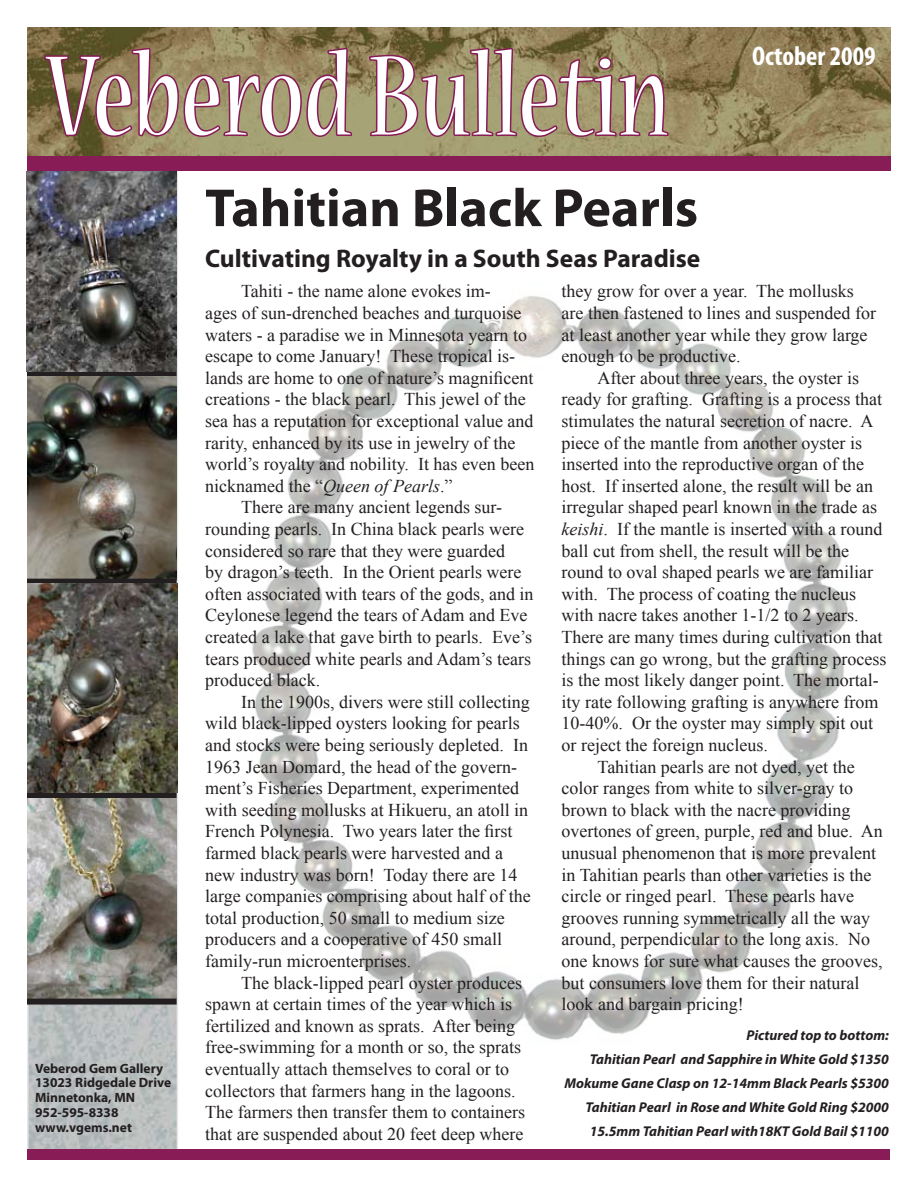
<style>
.page{position:relative;width:918px;height:1188px;background:#fff}
.page>*{position:absolute;margin:0;border:0;box-sizing:border-box;transform-origin:0 0}
.t1{font:condensed 126px "Nueva Std";color:#fff}
.t2{font:700 54px "Myriad Pro";color:#231f20}
.t3{font:700 condensed 27px "Myriad Pro";color:#fff}
.t4{font:700 25.5px "Myriad Pro";color:#231f20}
.t5{font:18px/21.6px "Times New Roman";color:#231f20}
.t6{font:italic 700 14.25px/24px "Myriad Pro";color:#231f20;text-align:right}
.t7{font:700 13.5px/15px "Myriad Pro";color:#231f20}
.s1{font-style:italic}
</style>
<div class="page">
<img style="left:252px;top:296px;width:596px;height:744px">
<img style="left:30px;top:1005px;width:145px;height:145px">
<img style="left:28px;top:28px;width:862px;height:128px">
<div style="left:27px;top:156px;width:863px;height:15px;background:#871c57"></div>
<svg style="left:43px;top:47px;width:311px;height:91px;background:#906e5c"></svg>
<svg style="left:368px;top:47px;width:302px;height:91px;background:#967563"></svg>
<div style="left:28px;top:1150px;width:862px;height:10px;background:#871c57"></div>
<div style="left:27px;top:371px;width:150px;height:6px;background:#231f20"></div>
<img style="left:27px;top:171px;width:150px;height:201px">
<img style="left:27px;top:798px;width:149px;height:201px">
<img style="left:27px;top:377px;width:150px;height:202px">
<svg style="left:27px;top:579px;width:150px;height:5px"></svg>
<div style="left:27px;top:792px;width:150px;height:6px;background:#231f20"></div>
<div style="left:27px;top:999px;width:150px;height:6px;background:#231f20"></div>
<img style="left:27px;top:584px;width:150px;height:208px">
<h1 class="t1" style="left:46px;top:40px;width:625px">Veberod Bulletin</h1>
<h3 class="t3" style="left:752px;top:39px;width:125px">October 2009</h3>
<p class="t7" style="left:35px;top:1060px;width:138px">Veberod Gem Gallery<br>13023 Ridgedale Drive<br>Minnetonka, MN<br>952-595-8338 www.vgems.net</p>
<h2 class="t2" style="left:205px;top:173px;width:494px">Tahitian Black Pearls</h2>
<h3 class="t4" style="left:205px;top:241px;width:497px">Cultivating Royalty in a South Seas Paradise</h3>
<p class="t5" style="left:241px;top:280px;width:251px">Tahiti - the name alone evokes im-</p>
<p class="t5" style="left:205px;top:302px;width:318px">ages of sun-drenched beaches and turquoise</p>
<p class="t5" style="left:205px;top:324px;width:323px">waters - a paradise we in Minnesota yearn to</p>
<p class="t5" style="left:205px;top:345px;width:312px">escape to come January! These tropical is-</p>
<p class="t5" style="left:205px;top:367px;width:330px">lands are home to one of nature’s magnificent</p>
<p class="t5" style="left:205px;top:388px;width:322px">creations - the black pearl. This jewel of the</p>
<p class="t5" style="left:205px;top:410px;width:330px">sea has a reputation for exceptional value and</p>
<p class="t5" style="left:205px;top:432px;width:312px">rarity, enhanced by its use in jewelry of the</p>
<p class="t5" style="left:205px;top:453px;width:331px">world’s royalty and nobility. It has even been</p>
<p class="t5" style="left:205px;top:475px;width:249px">nicknamed the “<span class="s1">Queen of Pearls</span>.”</p>
<p class="t5" style="left:241px;top:496px;width:263px">There are many ancient legends sur-</p>
<p class="t5" style="left:205px;top:518px;width:320px">rounding pearls. In China black pearls were</p>
<p class="t5" style="left:205px;top:540px;width:301px">considered so rare that they were guarded</p>
<p class="t5" style="left:205px;top:561px;width:318px">by dragon’s teeth. In the Orient pearls were</p>
<p class="t5" style="left:205px;top:583px;width:330px">often associated with tears of the gods, and in</p>
<p class="t5" style="left:205px;top:604px;width:324px">Ceylonese legend the tears of Adam and Eve</p>
<p class="t5" style="left:205px;top:626px;width:328px">created a lake that gave birth to pearls. Eve’s</p>
<p class="t5" style="left:205px;top:648px;width:327px">tears produced white pearls and Adam’s tears</p>
<p class="t5" style="left:205px;top:669px;width:116px">produced black.</p>
<p class="t5" style="left:241px;top:691px;width:290px">In the 1900s, divers were still collecting</p>
<p class="t5" style="left:205px;top:712px;width:316px">wild black-lipped oysters looking for pearls</p>
<p class="t5" style="left:205px;top:734px;width:324px">and stocks were being seriously depleted. In</p>
<p class="t5" style="left:205px;top:756px;width:313px">1963 Jean Domard, the head of the govern-</p>
<p class="t5" style="left:205px;top:777px;width:315px">ment’s Fisheries Department, experimented</p>
<p class="t5" style="left:205px;top:799px;width:324px">with seeding mollusks at Hikueru, an atoll in</p>
<p class="t5" style="left:205px;top:820px;width:309px">French Polynesia. Two years later the first</p>
<p class="t5" style="left:205px;top:842px;width:299px">farmed black pearls were harvested and a</p>
<p class="t5" style="left:205px;top:864px;width:314px">new industry was born! Today there are 14</p>
<p class="t5" style="left:205px;top:885px;width:327px">large companies comprising about half of the</p>
<p class="t5" style="left:205px;top:907px;width:301px">total production, 50 small to medium size</p>
<p class="t5" style="left:205px;top:928px;width:298px">producers and a cooperative of 450 small</p>
<p class="t5" style="left:205px;top:950px;width:207px">family-run microenterprises.</p>
<p class="t5" style="left:241px;top:972px;width:282px">The black-lipped pearl oyster produces</p>
<p class="t5" style="left:205px;top:993px;width:308px">spawn at certain times of the year which is</p>
<p class="t5" style="left:205px;top:1015px;width:311px">fertilized and known as sprats. After being</p>
<p class="t5" style="left:205px;top:1036px;width:317px">free-swimming for a month or so, the sprats</p>
<p class="t5" style="left:205px;top:1058px;width:305px">eventually attach themselves to coral or to</p>
<p class="t5" style="left:205px;top:1080px;width:312px">collectors that farmers hang in the lagoons.</p>
<p class="t5" style="left:205px;top:1101px;width:321px">The farmers then transfer them to containers</p>
<p class="t5" style="left:205px;top:1123px;width:320px">that are suspended about 20 feet deep where</p>
<p class="t5" style="left:562px;top:280px;width:316px">they grow for over a year. The mollusks are then fastened to lines and suspended for at least another year while they grow large enough to be productive.</p>
<p class="t5" style="left:598px;top:367px;width:263px">After about three years, the oyster is</p>
<p class="t5" style="left:562px;top:388px;width:322px">ready for grafting. Grafting is a process that</p>
<p class="t5" style="left:562px;top:410px;width:313px">stimulates the natural secretion of nacre. A</p>
<p class="t5" style="left:562px;top:432px;width:302px">piece of the mantle from another oyster is</p>
<p class="t5" style="left:562px;top:453px;width:304px">inserted into the reproductive organ of the</p>
<p class="t5" style="left:562px;top:475px;width:313px">host. If inserted alone, the result will be an</p>
<p class="t5" style="left:562px;top:496px;width:317px">irregular shaped pearl known in the trade as</p>
<p class="t5" style="left:562px;top:518px;width:322px"><span class="s1">keishi</span>. If the mantle is inserted with a round</p>
<p class="t5" style="left:562px;top:540px;width:289px">ball cut from shell, the result will be the</p>
<p class="t5" style="left:562px;top:561px;width:313px">round to oval shaped pearls we are familiar</p>
<p class="t5" style="left:562px;top:583px;width:296px">with. The process of coating the nucleus</p>
<p class="t5" style="left:562px;top:604px;width:298px">with nacre takes another 1-1/2 to 2 years.</p>
<p class="t5" style="left:562px;top:626px;width:322px">There are many times during cultivation that</p>
<p class="t5" style="left:562px;top:648px;width:326px">things can go wrong, but the grafting process</p>
<p class="t5" style="left:562px;top:669px;width:319px">is the most likely danger point. The mortal-</p>
<p class="t5" style="left:562px;top:691px;width:318px">ity rate following grafting is anywhere from</p>
<p class="t5" style="left:562px;top:712px;width:313px">10-40%. Or the oyster may simply spit out</p>
<p class="t5" style="left:562px;top:734px;width:208px">or reject the foreign nucleus.</p>
<p class="t5" style="left:598px;top:756px;width:259px">Tahitian pearls are not dyed, yet the</p>
<p class="t5" style="left:562px;top:777px;width:293px">color ranges from white to silver-gray to</p>
<p class="t5" style="left:562px;top:799px;width:290px">brown to black with the nacre providing</p>
<p class="t5" style="left:562px;top:820px;width:323px">overtones of green, purple, red and blue. An</p>
<p class="t5" style="left:562px;top:842px;width:316px">unusual phenomenon that is more prevalent</p>
<p class="t5" style="left:562px;top:864px;width:311px">in Tahitian pearls than other varieties is the</p>
<p class="t5" style="left:562px;top:885px;width:294px">circle or ringed pearl. These pearls have</p>
<p class="t5" style="left:562px;top:907px;width:310px">grooves running symmetrically all the way</p>
<p class="t5" style="left:562px;top:928px;width:310px">around, perpendicular to the long axis. No</p>
<p class="t5" style="left:562px;top:950px;width:322px">one knows for sure what causes the grooves,</p>
<p class="t5" style="left:562px;top:972px;width:299px">but consumers love them for their natural</p>
<p class="t5" style="left:562px;top:993px;width:184px">look and bargain pricing!</p>
<p class="t6" style="left:565px;top:1023px;width:326px">Pictured top to bottom:<br>Tahitian Pearl and Sapphire in White Gold $1350<br>Mokume Gane Clasp on 12-14mm Black Pearls $5300<br>Tahitian Pearl in Rose and White Gold Ring $2000<br>15.5mm Tahitian Pearl with18KT Gold Bail $1100</p>
</div>
